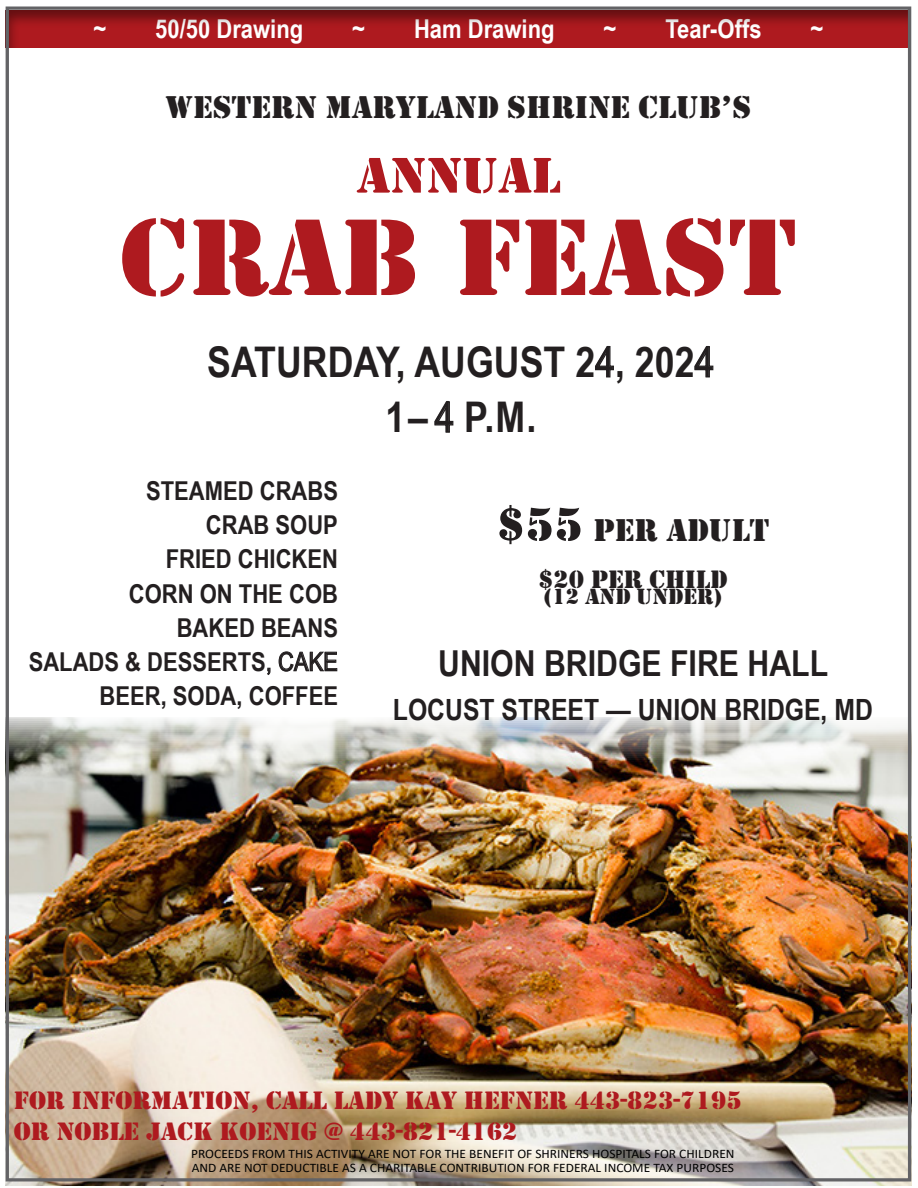
<style>
.page{position:relative;width:918px;height:1188px;background:#fff}
.page>*{position:absolute;margin:0;border:0;box-sizing:border-box;transform-origin:0 0}
.t1{font:100.8px "Stencil Std";color:#ae1a1f}
.t2{font:52.05px "Stencil";color:#ae1a1f}
.t3{font:700 42.3px/55.2px "Arial Narrow";color:#231f20;text-align:center}
.t4{font:700 35.7px "Arial Narrow";color:#231f20}
.t5{font:32.55px "Stencil";color:#231f20}
.t6{font:700 29.25px "Arial Narrow";color:#231f20}
.t7{font:700 25.95px/34px "Arial Narrow";color:#231f20;text-align:right}
.t8{font:25.95px/31.2px "Stencil";color:#ae1a1f}
.t9{font:700 25.95px "Arial Narrow";color:#fff}
.t10{font:25.95px "Stencil";color:#231f20}
.t11{font:22.8px "Stencil";color:#231f20}
.t12{font:13.05px/14.1px "Calibri";color:#000}
.s1{font-weight:400}
.s2{font-size:48.75px}
</style>
<div class="page">
<div style="left:0;top:6px;width:913px;height:42px;background:#231f20;opacity:.5"></div>
<img style="left:6px;top:718px;width:905px;height:468px">
<h3 class="t9" style="left:93px;top:9px;width:14px">~</h3>
<h3 class="t9" style="left:155px;top:9px;width:149px">50/50 Drawing</h3>
<h3 class="t9" style="left:352px;top:9px;width:14px">~</h3>
<h3 class="t9" style="left:414px;top:9px;width:142px">Ham Drawing</h3>
<h3 class="t9" style="left:604px;top:9px;width:14px">~</h3>
<h3 class="t9" style="left:665px;top:9px;width:98px">Tear-Offs</h3>
<h3 class="t9" style="left:811px;top:9px;width:14px">~</h3>
<p class="t5" style="left:165px;top:88px;width:587px">WESTERN MARYLAND SHRINE CLUB’S</p>
<p class="t2" style="left:357px;top:145px;width:205px">ANNUAL</p>
<p class="t1" style="left:120px;top:192px;width:679px">CRAB FEAST</p>
<p class="t3" style="left:207px;top:332px;width:509px">SATURDAY, AUGUST 2<span class="s1">4</span>, 202<span class="s1">4<br></span>1–<span class="s1">4</span> P.M.</p>
<p class="t7" style="left:29px;top:473px;width:311px">STEAMED CRABS<br>CRAB SOUP<br>FRIED CHICKEN<br>CORN ON THE COB<br>BAKED BEANS<br>SALADS &amp; DESSERTS<span class="s1">, CAKE<br></span>BEER, SODA, COFFEE</p>
<p class="t5" style="left:496px;top:511px;width:275px"><span class="s2">$55</span> PER ADULT</p>
<p class="t10" style="left:538px;top:564px;width:191px">$20 PER CHILD</p>
<p class="t11" style="left:542px;top:583px;width:182px">(12 AND UNDER)</p>
<p class="t4" style="left:438px;top:636px;width:391px">UNION BRIDGE FIRE HALL</p>
<p class="t6" style="left:393px;top:688px;width:482px">LOCUST STREET — UNION BRIDGE, MD</p>
<p class="t8" style="left:14px;top:1085px;width:730px">FOR INFORMATION, CALL LADY KAY HEFNER 443-823-7195<br>OR NOBLE JACK KOENIG @ 443-821-4162</p>
<p class="t12" style="left:191px;top:1147px;width:545px">PROCEEDS FROM THIS ACTIVITY ARE NOT FOR THE BENEFIT OF SHRINERS HOSPITALS FOR CHILDREN<br>AND ARE NOT DEDUCTIBLE AS A CHARITABLE CONTRIBUTION FOR FEDERAL INCOME TAX PURPOSES</p>
</div>
